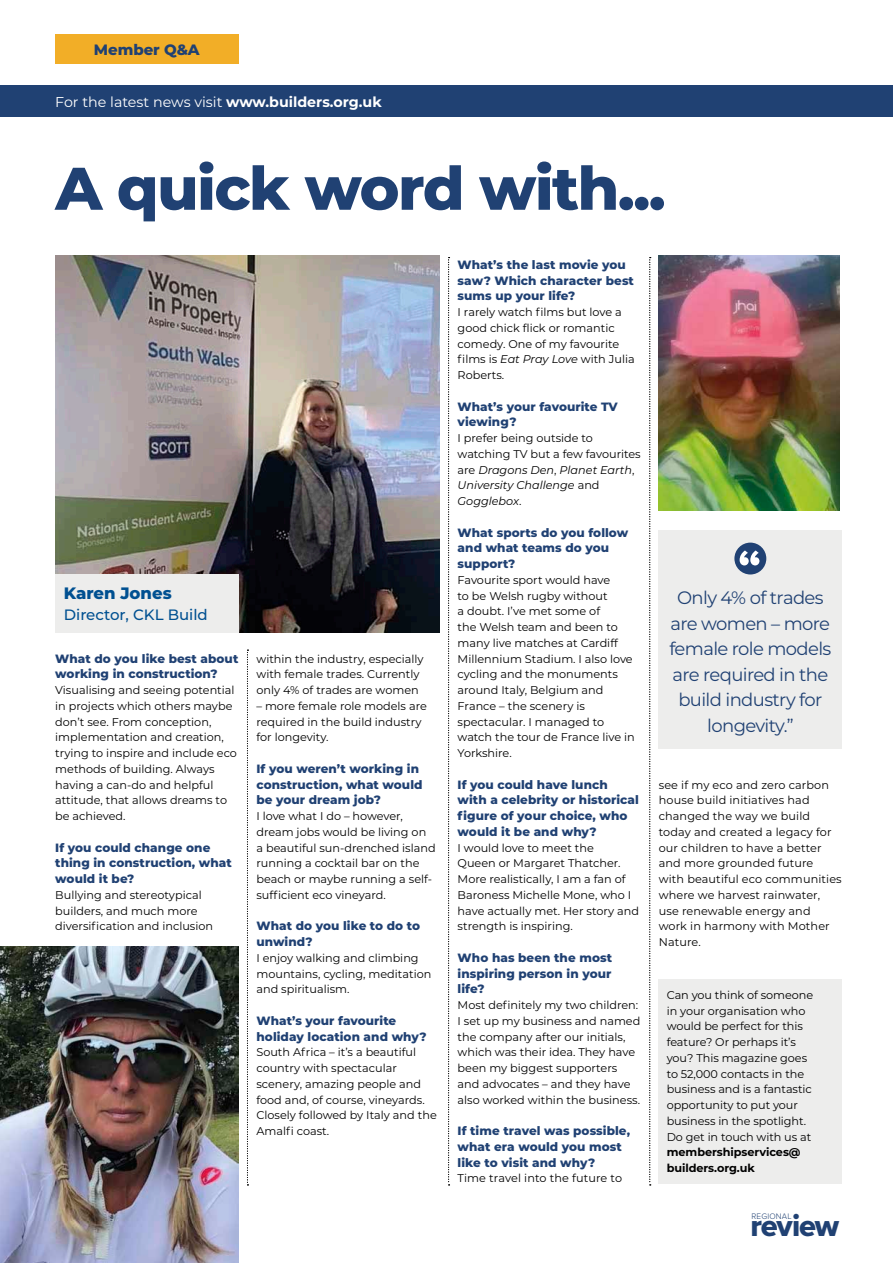
<style>
.page{position:relative;width:893px;height:1263px;background:#fff}
.page>*{position:absolute;margin:0;border:0;box-sizing:border-box;transform-origin:0 0}
.t1{font:800 60px "Montserrat";letter-spacing:-.025em;color:#204173}
.t2{font:30.9px "Proxima Nova Extrabld";letter-spacing:-.04em;color:#204173}
.t3{font:18px/25.5px "Montserrat";letter-spacing:-.035em;color:#204173;text-align:center}
.t4{font:800 16.5px "Montserrat";color:#005091}
.t5{font:500 15px "Montserrat";color:#005091}
.t6{font:800 15px "Montserrat";letter-spacing:-.005em;color:#204173}
.t7{font:14.25px "Montserrat";color:#fff}
.t8{font:800 12px/15.8px "Montserrat";letter-spacing:.005em;color:#204173}
.t9{font:11.25px/15.8px "Montserrat";color:#000}
.t10{font:700 11.25px/15.8px "Montserrat";letter-spacing:-.005em;color:#000}
.t11{font:300 8.25px "Proxima Nova";letter-spacing:.02em;color:#204173}
.s1{font-weight:700}
.s2{font-style:italic}
</style>
<div class="page">
<div style="left:0;top:85px;width:893px;height:32px;background:#204173"></div>
<div style="left:55px;top:34px;width:183px;height:30px;background:#f2ae27"></div>
<svg style="left:247px;top:650px;width:1px;height:535px"></svg>
<svg style="left:448px;top:257px;width:2px;height:928px"></svg>
<svg style="left:649px;top:257px;width:2px;height:928px"></svg>
<img style="left:55px;top:255px;width:385px;height:378px">
<div style="left:55px;top:574px;width:183px;height:59px;background:#ededec"></div>
<div style="left:659px;top:530px;width:183px;height:219px;background:#ededec"></div>
<div style="left:734px;top:543px;width:32px;height:31px;background:#204173;border-radius:50%"></div>
<svg style="left:740px;top:550px;width:19px;height:15px"></svg>
<div style="left:658px;top:979px;width:183px;height:204px;background:#ededec"></div>
<img style="left:0;top:946px;width:238px;height:317px">
<img style="left:659px;top:255px;width:181px;height:256px">
<h3 class="t6" style="left:94px;top:38px;width:107px">Member Q&amp;A</h3>
<p class="t7" style="left:55px;top:92px;width:328px">For the latest news visit <span class="s1">www.builders.org.uk</span></p>
<h1 class="t1" style="left:55px;top:144px;width:612px">A quick word with...</h1>
<h3 class="t4" style="left:64px;top:581px;width:110px">Karen Jones</h3>
<h3 class="t5" style="left:64px;top:604px;width:145px">Director, CKL Build</h3>
<p class="t8" style="left:55px;top:650px;width:185px">What do you like best about working in construction?</p>
<p class="t9" style="left:55px;top:682px;width:183px">Visualising and seeing potential in projects which others maybe don’t see. From conception, implementation and creation, trying to inspire and include eco methods of building. Always having a can-do and helpful attitude, that allows dreams to be achieved.</p>
<p class="t8" style="left:55px;top:839px;width:178px">If you could change one thing in construction, what would it be?</p>
<p class="t9" style="left:55px;top:887px;width:159px">Bullying and stereotypical builders, and much more diversification and inclusion</p>
<p class="t9" style="left:256px;top:650px;width:169px">within the industry, especially with female trades. Currently only 4% of trades are women</p>
<p class="t9" style="left:256px;top:698px;width:172px">– more female role models are required in the build industry for longevity.</p>
<p class="t8" style="left:256px;top:760px;width:168px">If you weren’t working in construction, what would be your dream job?</p>
<p class="t9" style="left:256px;top:808px;width:181px">I love what I do – however, dream jobs would be living on a beautiful sun-drenched island running a cocktail bar on the beach or maybe running a self&shy;sufficient eco vineyard.</p>
<p class="t8" style="left:256px;top:918px;width:165px">What do you like to do to unwind?</p>
<p class="t9" style="left:256px;top:950px;width:176px">I enjoy walking and climbing mountains, cycling, meditation and spiritualism.</p>
<p class="t8" style="left:256px;top:1012px;width:172px">What’s your favourite holiday location and why?</p>
<p class="t9" style="left:256px;top:1044px;width:182px">South Africa – it’s a beautiful country with spectacular scenery, amazing people and food and, of course, vineyards.<br>Closely followed by Italy and the<br>Amalfi coast.</p>
<p class="t8" style="left:458px;top:256px;width:178px">What’s the last movie you saw? Which character best sums up your life?</p>
<p class="t9" style="left:458px;top:304px;width:179px">I rarely watch films but love a good chick flick or romantic comedy. One of my favourite films is <span class="s2">Eat Pray Love</span> with Julia<br>Roberts.</p>
<p class="t8" style="left:458px;top:398px;width:162px">What’s your favourite TV viewing?</p>
<p class="t9" style="left:458px;top:430px;width:185px">I prefer being outside to watching TV but a few favourites are <span class="s2">Dragons Den</span>, <span class="s2">Planet Earth</span>,<br><span class="s2">University Challenge</span> and<br><span class="s2">Gogglebox</span>.</p>
<p class="t8" style="left:458px;top:524px;width:172px">What sports do you follow and what teams do you support?</p>
<p class="t9" style="left:458px;top:572px;width:179px">Favourite sport would have<br>to be Welsh rugby without<br>a doubt. I’ve met some of<br>the Welsh team and been to many live matches at Cardiff<br>Millennium Stadium. I also love cycling and the monuments around Italy, Belgium and<br>France – the scenery is spectacular. I managed to watch the tour de France live in<br>Yorkshire.</p>
<p class="t8" style="left:458px;top:776px;width:183px">If you could have lunch with a celebrity or historical figure of your choice, who would it be and why?</p>
<p class="t9" style="left:458px;top:839px;width:183px">I would love to meet the<br>Queen or Margaret Thatcher.<br>More realistically, I am a fan of<br>Baroness Michelle Mone, who I have actually met. Her story and strength is inspiring.</p>
<p class="t8" style="left:458px;top:949px;width:156px;text-align:justify">Who has been the most inspiring person in your life?</p>
<p class="t9" style="left:458px;top:997px;width:184px">Most definitely my two children:<br>I set up my business and named the company after our initials, which was their idea. They have been my biggest supporters and advocates – and they have also worked within the business.</p>
<p class="t8" style="left:458px;top:1122px;width:174px">If time travel was possible, what era would you most like to visit and why?</p>
<p class="t9" style="left:458px;top:1170px;width:166px">Time travel into the future to</p>
<h3 class="t3" style="left:669px;top:584px;width:164px">Only 4% of trades are women – more female role models are required in the build industry for longevity.”</h3>
<p class="t9" style="left:659px;top:776px;width:185px">see if my eco and zero carbon house build initiatives had changed the way we build today and created a legacy for our children to have a better and more grounded future<br>with beautiful eco communities where we harvest rainwater, use renewable energy and<br>work in harmony with Mother<br>Nature.</p>
<p class="t9" style="left:667px;top:986px;width:148px">Can you think of someone in your organisation who would be perfect for this feature? Or perhaps it’s you? This magazine goes to 52,000 contacts in the business and is a fantastic opportunity to put your business in the spotlight.<br>Do get in touch with us at</p>
<p class="t10" style="left:667px;top:1144px;width:135px">membershipservices@ builders.org.uk</p>
<p class="t11" style="left:751px;top:1210px;width:42px">REGIONAL</p>
<h2 class="t2" style="left:750px;top:1202px;width:90px">review</h2>
</div>
